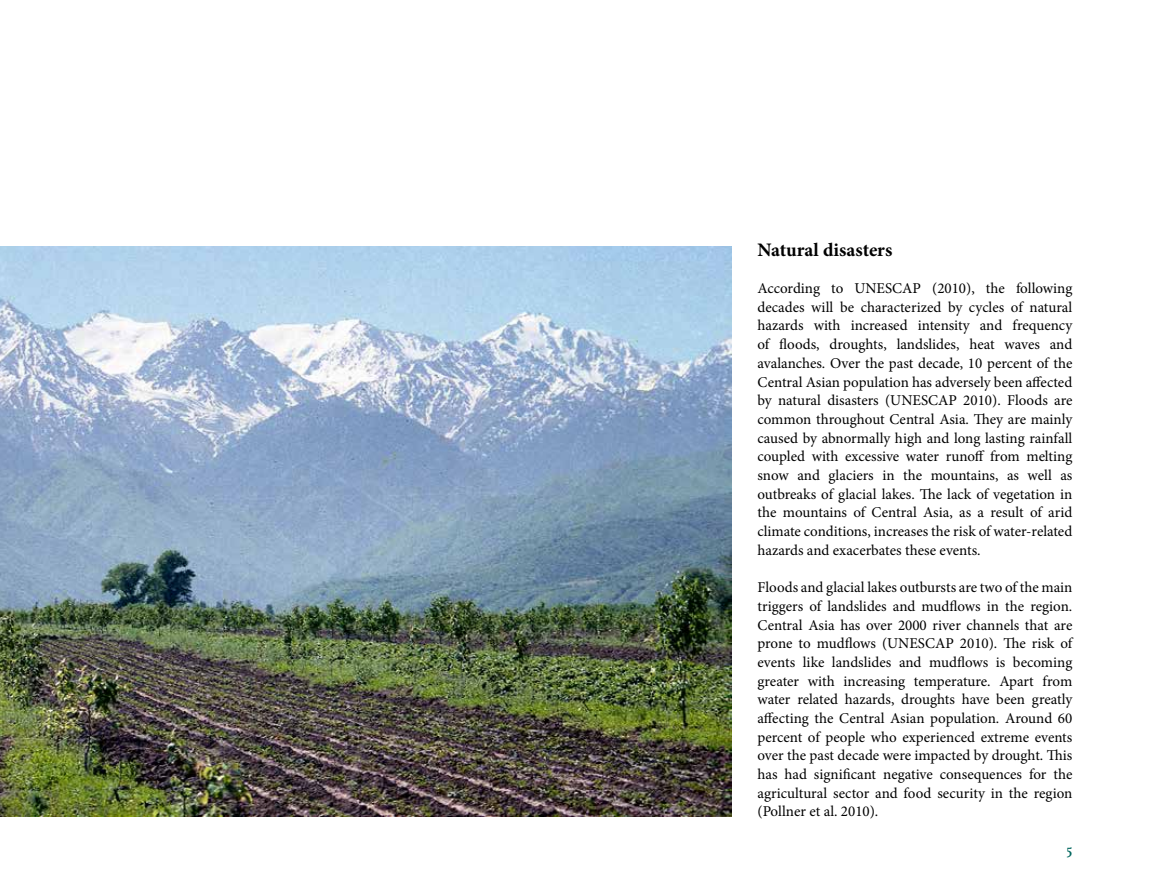
<style>
.page{position:relative;width:1149px;height:893px;background:#fff}
.page>*{position:absolute;margin:0;border:0;box-sizing:border-box;transform-origin:0 0}
.t1{font:700 19.2px "Minion Pro";color:#000}
.t2{font:15px/18.8px "Minion Pro";color:#000;text-align:justify}
.t3{font:700 13.5px "Scala";color:#00665e}
</style>
<div class="page">
<img style="left:0;top:247px;width:731px;height:569px">
<p class="t1" style="left:757px;top:236px;width:136px">Natural disasters</p>
<p class="t2" style="left:757px;top:279px;width:316px">According to UNESCAP (2010), the following decades will be characterized by cycles of natural hazards with increased intensity and frequency of floods, droughts, landslides, heat waves and avalanches. Over the past decade, 10 percent of the Central Asian population has adversely been affected by natural disasters (UNESCAP 2010). Floods are common throughout Central Asia. They are mainly caused by abnormally high and long lasting rainfall coupled with excessive water runoff from melting snow and glaciers in the mountains, as well as outbreaks of glacial lakes. The lack of vegetation in the mountains of Central Asia, as a result of arid climate conditions, increases the risk of water-related hazards and exacerbates these events.</p>
<p class="t2" style="left:757px;top:578px;width:316px">Floods and glacial lakes outbursts are two of the main triggers of landslides and mudflows in the region.<br>Central Asia has over 2000 river channels that are prone to mudflows (UNESCAP 2010). The risk of events like landslides and mudflows is becoming greater with increasing temperature. Apart from water related hazards, droughts have been greatly affecting the Central Asian population. Around 60 percent of people who experienced extreme events over the past decade were impacted by drought. This has had significant negative consequences for the agricultural sector and food security in the region (Pollner et al. 2010).</p>
<p class="t3" style="left:1066px;top:842px;width:7px">5</p>
</div>
